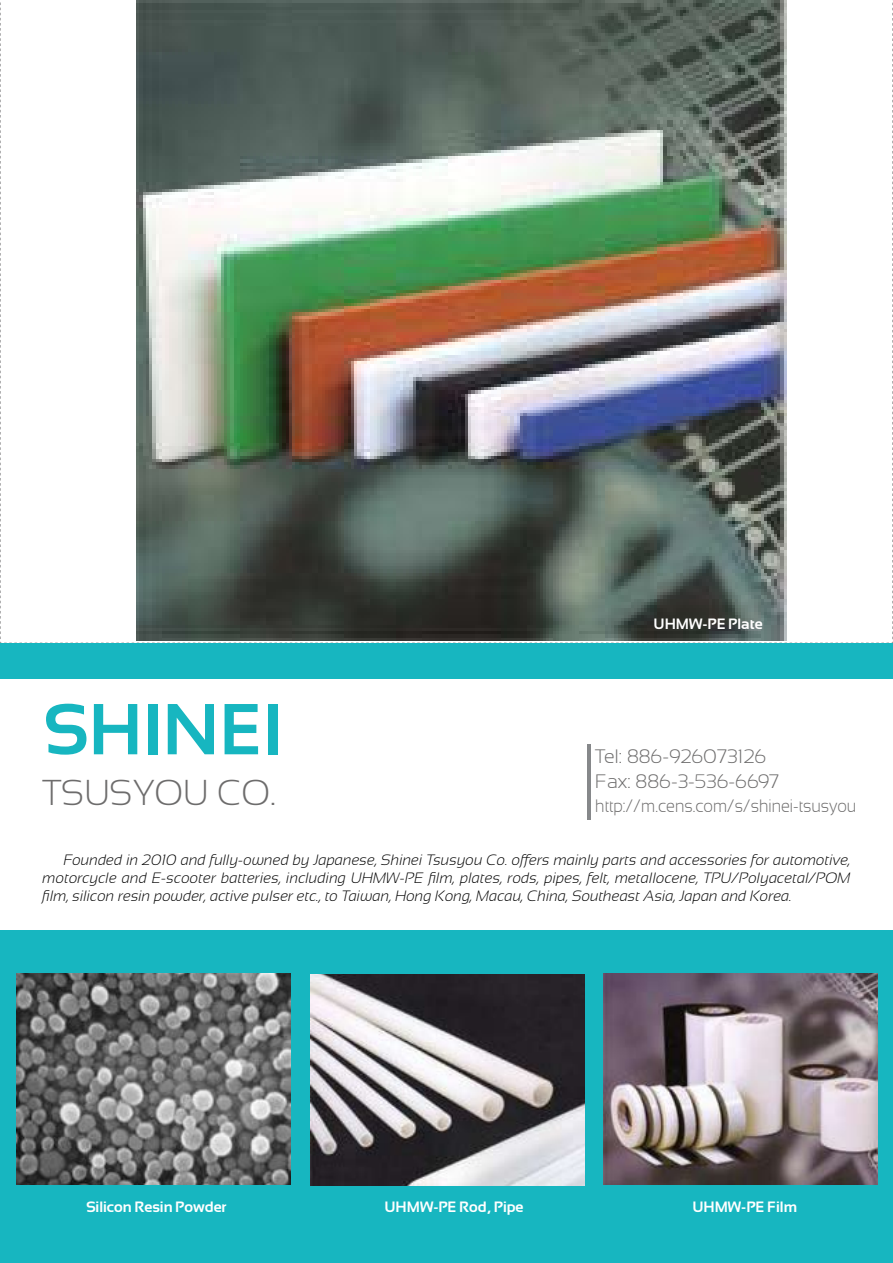
<style>
.page{position:relative;width:893px;height:1263px;background:#fff}
.page>*{position:absolute;margin:0;border:0;box-sizing:border-box;transform-origin:0 0}
.t1{font:700 72px "Sansation";color:#17b6c0}
.t2{font:300 36px "Sansation";color:#6d6c6c}
.t3{font:300 19.5px/25.5px "Sansation";color:#6d6c6c}
.t4{font:300 18px "Sansation";color:#6d6c6c;scale:.9 1}
.t5{font:italic 300 15px/18px "Sansation";color:#000;text-align:justify}
.t6{font:700 15px "Sansation";color:#fff}
</style>
<div class="page">
<img style="left:0;top:0;width:893px;height:643px">
<div style="left:0;top:643px;width:893px;height:620px;background:#17b6c0"></div>
<div style="left:0;top:679px;width:893px;height:251px;background:#fff"></div>
<img style="left:17px;top:973px;width:274px;height:212px">
<img style="left:310px;top:974px;width:274px;height:212px">
<img style="left:604px;top:973px;width:274px;height:212px">
<hr style="left:587px;top:744px;width:3px;height:76px;background:#86888a">
<p class="t6" style="left:653px;top:616px;width:111px">UHMW-PE Plate</p>
<h1 class="t1" style="left:43px;top:689px;width:242px">Shinei</h1>
<h2 class="t2" style="left:43px;top:772px;width:235px">Tsusyou Co.</h2>
<h3 class="t3" style="left:595px;top:743px;width:185px">Tel: 886-926073126<br>Fax: 886-3-536-6697</h3>
<p class="t4" style="left:595px;top:796px;width:291px">http://m.cens.com/s/shinei-tsusyou</p>
<p class="t5" style="left:43px;top:850px;width:809px;text-indent:21px">Founded in 2010 and fully-owned by Japanese, Shinei Tsusyou Co. offers mainly parts and accessories for automotive, motorcycle and E-scooter batteries, including UHMW-PE film, plates, rods, pipes, felt, metallocene, TPU/Polyacetal/POM film, silicon resin powder, active pulser etc., to Taiwan, Hong Kong, Macau, China, Southeast Asia, Japan and Korea.</p>
<p class="t6" style="left:86px;top:1199px;width:142px">Silicon Resin Powder</p>
<p class="t6" style="left:384px;top:1199px;width:141px">UHMW-PE Rod, Pipe</p>
<p class="t6" style="left:692px;top:1199px;width:106px">UHMW-PE Film</p>
</div>
